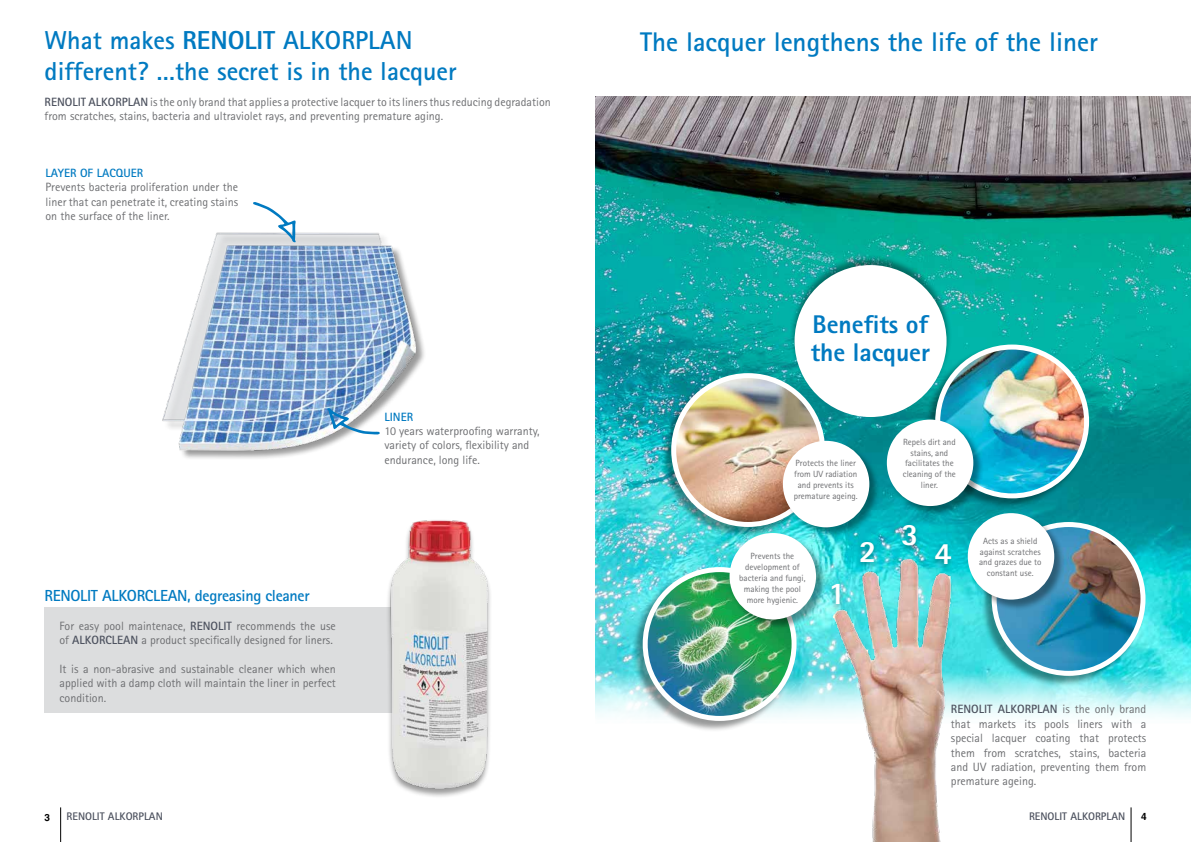
<style>
.page{position:relative;width:1191px;height:842px;background:#fff}
.page>*{position:absolute;margin:0;border:0;box-sizing:border-box;transform-origin:0 0}
.t1{font:800 31.1px "Rotis Sans Serif";color:#fff}
.t2{font:700 27px "Rotis Sans Serif";color:#007ac1}
.t3{font:700 26px/31.2px "Rotis Sans Serif";color:#007ac1}
.t4{font:800 25.6px/28px "Rotis Sans Serif";color:#007ac1}
.t5{font:700 16px "Rotis Sans Serif";letter-spacing:-.02em;color:#007ac1}
.t6{font:12px/14.4px "Rotis Sans Serif";color:#6d6e71}
.t7{font:700 12px "Rotis Sans Serif";color:#007ac1}
.t8{font:700 11px "Rotis Sans Serif";color:#4c515e}
.t9{font:700 10px "Helvetica";color:#000}
.t10{font:9px/10.8px "Rotis Sans Serif";color:#6d6e71;text-align:center}
.s1{font-weight:800}
.s2{font-weight:700;color:#4c515e}
</style>
<div class="page">
<hr style="left:60px;top:807px;width:1px;height:35px;background:#000">
<hr style="left:1130px;top:807px;width:1px;height:35px;background:#000">
<img style="left:595px;top:96px;width:596px;height:622px">
<div style="left:45px;top:608px;width:383px;height:105px;background:#dcddde"></div>
<img style="left:162px;top:232px;width:262px;height:227px">
<svg style="left:325px;top:407px;width:55px;height:28px"></svg>
<svg style="left:252px;top:202px;width:46px;height:41px"></svg>
<div style="left:980px;top:522px;width:165px;height:165px;background:#000;opacity:.4"></div>
<img style="left:994px;top:524px;width:149px;height:149px;border-radius:74px">
<div style="left:991px;top:522px;width:154px;height:154px;border:5px solid #fff;border-radius:50%"></div>
<div style="left:924px;top:345px;width:164px;height:164px;background:#000;opacity:.4"></div>
<img style="left:937px;top:347px;width:149px;height:149px;border-radius:74px">
<div style="left:935px;top:345px;width:154px;height:153px;border:5px solid #fff;border-radius:50%"></div>
<div style="left:660px;top:373px;width:164px;height:165px;background:#000;opacity:.4"></div>
<img style="left:673px;top:376px;width:149px;height:148px;border-radius:74px">
<div style="left:671px;top:373px;width:154px;height:154px;border:5px solid #fff;border-radius:50%"></div>
<div style="left:631px;top:567px;width:165px;height:165px;background:#000;opacity:.4"></div>
<img style="left:645px;top:570px;width:149px;height:148px;border-radius:74px">
<div style="left:642px;top:567px;width:154px;height:154px;border:5px solid #fff;border-radius:50%"></div>
<div style="left:855px;top:539px;width:24px;height:31px;background:#000;opacity:.4"></div>
<div style="left:897px;top:523px;width:24px;height:31px;background:#000;opacity:.4"></div>
<div style="left:930px;top:542px;width:26px;height:31px;background:#000;opacity:.4"></div>
<div style="left:887px;top:420px;width:97px;height:97px;background:#000;opacity:.4"></div>
<div style="left:890px;top:423px;width:80px;height:80px;background:#fff;border-radius:50%"></div>
<div style="left:887px;top:420px;width:86px;height:86px;border:6px solid #fff;border-radius:50%"></div>
<div style="left:783px;top:441px;width:97px;height:97px;background:#000;opacity:.4"></div>
<div style="left:786px;top:444px;width:80px;height:80px;background:#fff;border-radius:50%"></div>
<div style="left:783px;top:441px;width:86px;height:86px;border:6px solid #fff;border-radius:50%"></div>
<div style="left:729px;top:533px;width:98px;height:97px;background:#000;opacity:.4"></div>
<div style="left:732px;top:536px;width:81px;height:80px;background:#fff;border-radius:50%"></div>
<div style="left:729px;top:533px;width:87px;height:86px;border:6px solid #fff;border-radius:50%"></div>
<div style="left:968px;top:513px;width:97px;height:97px;background:#000;opacity:.4"></div>
<div style="left:970px;top:516px;width:81px;height:81px;background:#fff;border-radius:50%"></div>
<div style="left:967px;top:513px;width:87px;height:87px;border:6px solid #fff;border-radius:50%"></div>
<img style="left:810px;top:550px;width:193px;height:292px">
<div style="left:789px;top:254px;width:162px;height:163px;background:#000;opacity:.4"></div>
<div style="left:794px;top:265px;width:152px;height:152px;background:#fff;border-radius:50%"></div>
<div style="left:385px;top:521px;width:108px;height:278px;background:#000;opacity:.4"></div>
<img style="left:382px;top:520px;width:111px;height:272px">
<h3 class="t3" style="left:45px;top:24px;width:414px">What makes <span class="s1">RENOLIT</span> ALKORPLAN different? …the secret is in the lacquer</h3>
<p class="t6" style="left:45px;top:95px;width:507px"><span class="s2">RENOLIT ALKORPLAN</span> is the only brand that applies a protective lacquer to its liners thus reducing degradation from scratches, stains, bacteria and ultraviolet rays, and preventing premature aging.</p>
<p class="t7" style="left:46px;top:165px;width:99px">LAYER OF LACQUER</p>
<p class="t6" style="left:46px;top:180px;width:194px;text-align:justify">Prevents bacteria proliferation under the liner that can penetrate it, creating stains on the surface of the liner.</p>
<p class="t7" style="left:384px;top:409px;width:30px">LINER</p>
<p class="t6" style="left:384px;top:424px;width:157px">10 years waterproofing warranty, variety of colors, flexibility and endurance, long life.</p>
<h3 class="t5" style="left:45px;top:585px;width:267px">RENOLIT ALKORCLEAN, degreasing cleaner</h3>
<p class="t6" style="left:60px;top:618px;width:278px">For easy pool maintenace, <span class="s2">RENOLIT</span> recommends the use of <span class="s2">ALKORCLEAN</span> a product specifically designed for liners.</p>
<p class="t6" style="left:60px;top:662px;width:278px;text-align:justify">It is a non-abrasive and sustainable cleaner which when applied with a damp cloth will maintain the liner in perfect condition.</p>
<h2 class="t2" style="left:640px;top:25px;width:459px">The lacquer lengthens the life of the liner</h2>
<h3 class="t4" style="left:810px;top:310px;width:121px">Benefits of the lacquer</h3>
<p class="t10" style="left:793px;top:458px;width:65px">Protects the liner from UV radiation and prevents its premature ageing.</p>
<p class="t10" style="left:739px;top:551px;width:68px">Prevents the development of bacteria and fungi, making the pool more hygienic.</p>
<h1 class="t1" style="left:828px;top:574px;width:19px">1</h1>
<h1 class="t1" style="left:859px;top:531px;width:19px">2</h1>
<p class="t10" style="left:903px;top:436px;width:54px">Repels dirt and stains, and facilitates the cleaning of the liner.</p>
<h1 class="t1" style="left:901px;top:515px;width:19px">3</h1>
<h1 class="t1" style="left:934px;top:534px;width:19px">4</h1>
<p class="t10" style="left:979px;top:535px;width:64px">Acts as a shield against scratches and grazes due to constant use.</p>
<p class="t6" style="left:951px;top:702px;width:197px;text-align:justify"><span class="s2">RENOLIT ALKORPLAN</span> is the only brand that markets its pools liners with a special lacquer coating that protects them from scratches, stains, bacteria and UV radiation, preventing them from premature ageing.</p>
<p class="t8" style="left:67px;top:810px;width:98px">RENOLIT ALKORPLAN</p>
<p class="t8" style="left:1029px;top:810px;width:98px">RENOLIT ALKORPLAN</p>
<p class="t9" style="left:44px;top:811px;width:7px">3</p>
<p class="t9" style="left:1141px;top:810px;width:7px">4</p>
</div>
